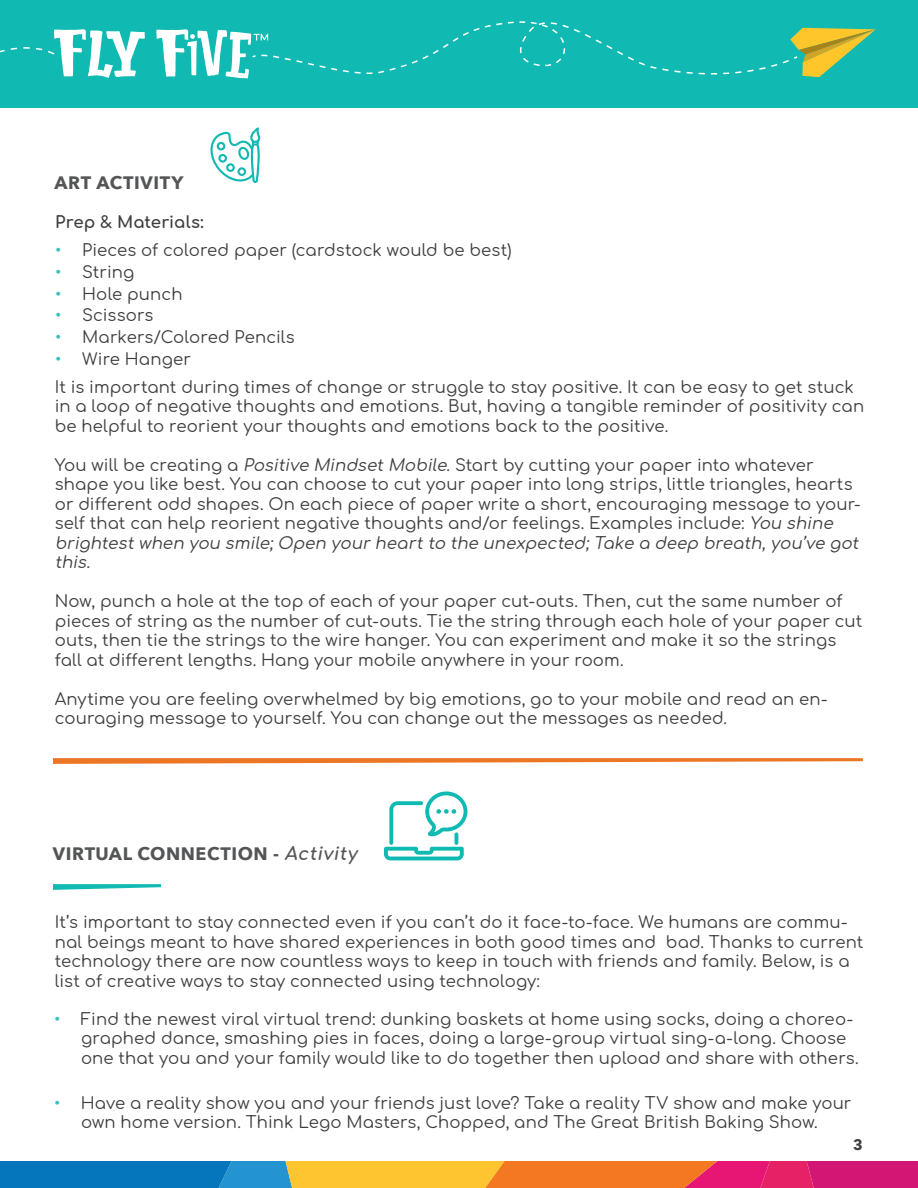
<style>
.page{position:relative;width:918px;height:1188px;background:#fff}
.page>*{position:absolute;margin:0;border:0;box-sizing:border-box;transform-origin:0 0}
.Sessions_Header{font:700 18px "Avenir Next";letter-spacing:.03em;color:#545557}
.Intro_Pg_Bulleted_Ls{font:16.5px/19.5px "Comfortaa";letter-spacing:.005em;color:#3e3e3f}
.t1{font:700 15px "Avenir Next";color:#3e3e3f}
.s1{color:#3dbfb9}
.s2{font-style:italic}
.s3{font-family:"Comfortaa";font-weight:400;font-style:italic}
</style>
<div class="page">
<div style="left:0;top:0;width:918px;height:108px;background:#10bab2"></div>
<svg style="left:0;top:1161px;width:918px;height:27px;background:#a77469"></svg>
<svg style="left:156px;top:21px;width:720px;height:58px"></svg>
<svg style="left:0;top:29px;width:145px;height:49px"></svg>
<svg style="left:53px;top:758px;width:810px;height:6px"></svg>
<svg style="left:53px;top:884px;width:108px;height:6px"></svg>
<svg style="left:384px;top:791px;width:83px;height:69px"></svg>
<svg style="left:210px;top:127px;width:50px;height:56px"></svg>
<p class="Sessions_Header" style="left:54px;top:167px;width:131px">ART ACTIVITY</p>
<p class="Intro_Pg_Bulleted_Ls" style="left:55px;top:211px;width:150px">Prep &amp; Materials:</p>
<p class="Intro_Pg_Bulleted_Ls" style="left:55px;top:239px;width:458px"><span class="s1">•</span> Pieces of colored paper (cardstock would be best)</p>
<p class="Intro_Pg_Bulleted_Ls" style="left:55px;top:260px;width:81px"><span class="s1">•</span> String</p>
<p class="Intro_Pg_Bulleted_Ls" style="left:55px;top:282px;width:129px"><span class="s1">•</span> Hole punch</p>
<p class="Intro_Pg_Bulleted_Ls" style="left:55px;top:304px;width:100px"><span class="s1">•</span> Scissors</p>
<p class="Intro_Pg_Bulleted_Ls" style="left:55px;top:325px;width:241px"><span class="s1">•</span> Markers/Colored Pencils</p>
<p class="Intro_Pg_Bulleted_Ls" style="left:55px;top:347px;width:137px"><span class="s1">•</span> Wire Hanger</p>
<p class="Intro_Pg_Bulleted_Ls" style="left:55px;top:375px;width:811px">It is important during times of change or struggle to stay positive. It can be easy to get stuck in a loop of negative thoughts and emotions. But, having a tangible reminder of positivity can be helpful to reorient your thoughts and emotions back to the positive.</p>
<p class="Intro_Pg_Bulleted_Ls" style="left:55px;top:453px;width:810px">You will be creating a <span class="s2">Positive MindsetMobile</span>. Start by cutting your paper into whatever shape you like best. You can choose to cut your paper into long strips, little triangles, hearts or different odd shapes. On each piece of paper write a short, encouraging message to your&shy;self that can help reorient negative thoughts and/or feelings. Examples include: <span class="s2">You shine brightestwhen you smile;Open yourheartto the unexpected;Take a deep breath,you’ve got this.</span></p>
<p class="Intro_Pg_Bulleted_Ls" style="left:55px;top:589px;width:809px">Now, punch a hole at the top of each of your paper cut-outs. Then, cut the same number of pieces of string as the number of cut-outs. Tie the string through each hole of your paper cut outs, then tie the strings to the wire hanger. You can experiment and make it so the strings fall at different lengths. Hang your mobile anywhere in your room.</p>
<p class="Intro_Pg_Bulleted_Ls" style="left:55px;top:687px;width:774px">Anytime you are feeling overwhelmed by big emotions, go to your mobile and read an en&shy;couraging message to yourself. You can change out the messages as needed.</p>
<p class="Sessions_Header" style="left:53px;top:839px;width:311px">VIRTUAL CONNECTION - <span class="s3">Activity</span></p>
<p class="Intro_Pg_Bulleted_Ls" style="left:55px;top:910px;width:810px">It’s important to stay connected even if you can’t do it face-to-face. We humans are commu&shy;nal beings meant to have shared experiences in both good times and bad. Thanks to current technology there are now countless ways to keep in touch with friends and family. Below, is a list of creative ways to stay connected using technology:</p>
<p class="Intro_Pg_Bulleted_Ls" style="left:81px;top:1007px;width:779px;text-indent:-27px"><span class="s1">•</span> Find the newest viral virtual trend: dunking baskets at home using socks, doing a choreo&shy;graphed dance, smashing pies in faces, doing a large-group virtual sing-a-long. Choose one that you and your family would like to do together then upload and share with others.</p>
<p class="Intro_Pg_Bulleted_Ls" style="left:54px;top:1091px;width:799px;text-align:center"><span class="s1">•</span> Have a reality show you and your friends just love? Take a reality TV show and make your own home version. Think Lego Masters, Chopped, and The Great British Baking Show.</p>
<p class="t1" style="left:853px;top:1132px;width:11px">3</p>
</div>
